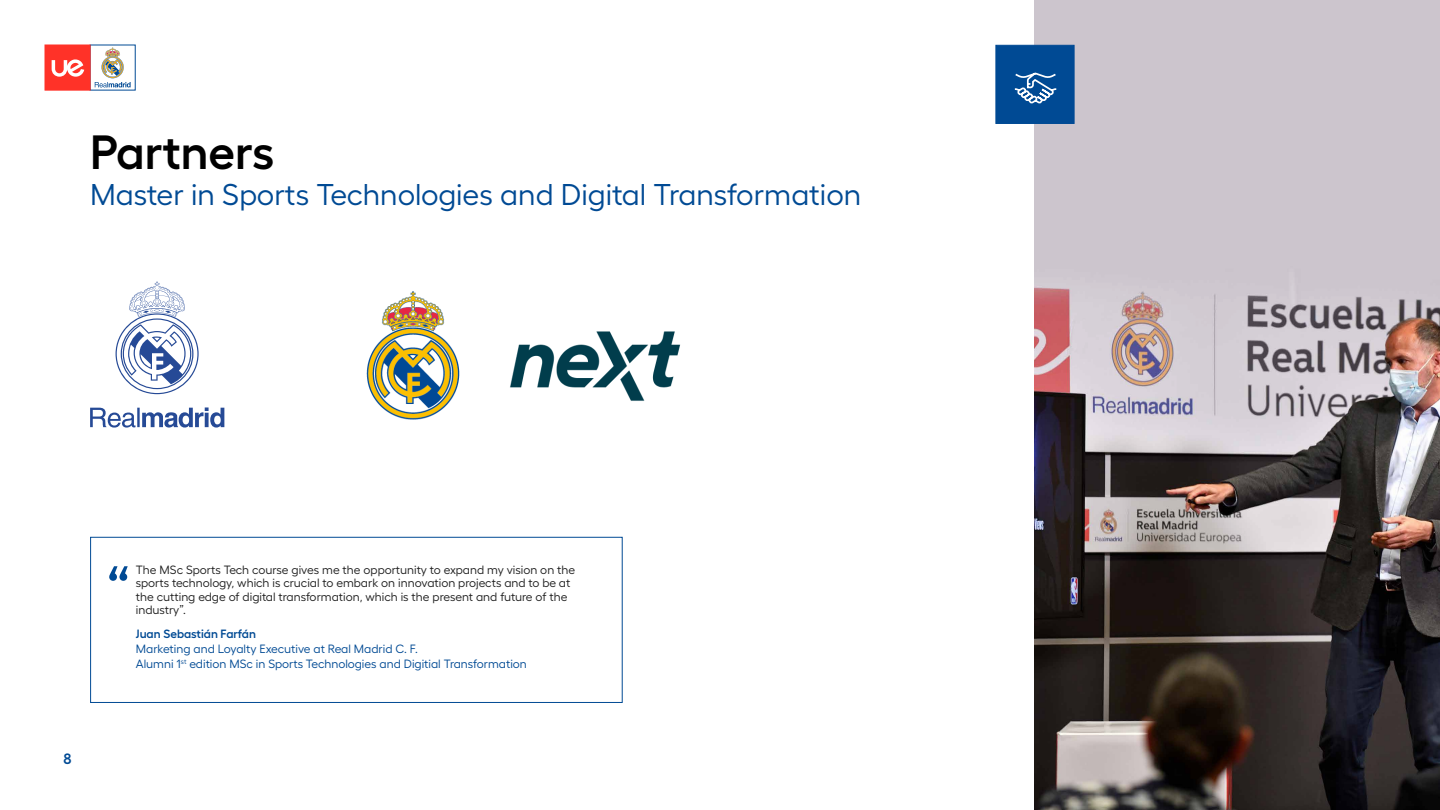
<style>
.page{position:relative;width:1440px;height:810px;background:#fff}
.page>*{position:absolute;margin:0;border:0;box-sizing:border-box;transform-origin:0 0}
.t1{font:600 54px "Hellix";color:#004a94}
.t2{font:600 48px "Hellix";color:#000}
.t3{font:30px "Hellix";color:#004a94}
.t4{font:600 15px "Hellix";color:#004a94}
.t5{font:12px/13.5px "Hellix";color:#1e1e1e}
.t6{font:12px/15px "Hellix";color:#004a94}
.t7{font:600 12px "Hellix";color:#004a94}
</style>
<div class="page">
<svg style="left:90px;top:282px;width:134px;height:146px"></svg>
<img style="left:1035px;top:0;width:405px;height:810px">
<div style="left:996px;top:45px;width:78px;height:79px;background:#004a94;border:1px solid #004a94"></div>
<svg style="left:1014px;top:72px;width:43px;height:32px"></svg>
<div style="left:90px;top:537px;width:532px;height:166px;border:1px solid #004a94"></div>
<img style="left:366px;top:291px;width:314px;height:129px">
<svg style="left:90px;top:45px;width:46px;height:45px"></svg>
<svg style="left:95px;top:47px;width:36px;height:40px"></svg>
<div style="left:45px;top:45px;width:45px;height:45px;background:#ff3228"></div>
<svg style="left:52px;top:59px;width:32px;height:18px"></svg>
<h2 class="t2" style="left:90px;top:114px;width:186px">Partners</h2>
<h3 class="t3" style="left:90px;top:171px;width:773px">Master in Sports Technologies and Digital Transformation</h3>
<p class="t4" style="left:64px;top:747px;width:10px">8</p>
<h1 class="t1" style="left:106px;top:546px;width:25px">“</h1>
<p class="t5" style="left:136px;top:561px;width:441px">The MSc Sports Tech course gives me the opportunity to expand my vision on the sports technology, which is crucial to embark on innovation projects and to be at the cutting edge of digital transformation, which is the present and future of the industry”.</p>
<p class="t7" style="left:136px;top:624px;width:122px">Juan Sebastián Farfán</p>
<p class="t6" style="left:136px;top:640px;width:393px">Marketing and Loyalty Executive at Real Madrid C. F.<br>Alumni 1<sup>st</sup> edition MSc in Sports Technologies and Digitial Transformation</p>
</div>
